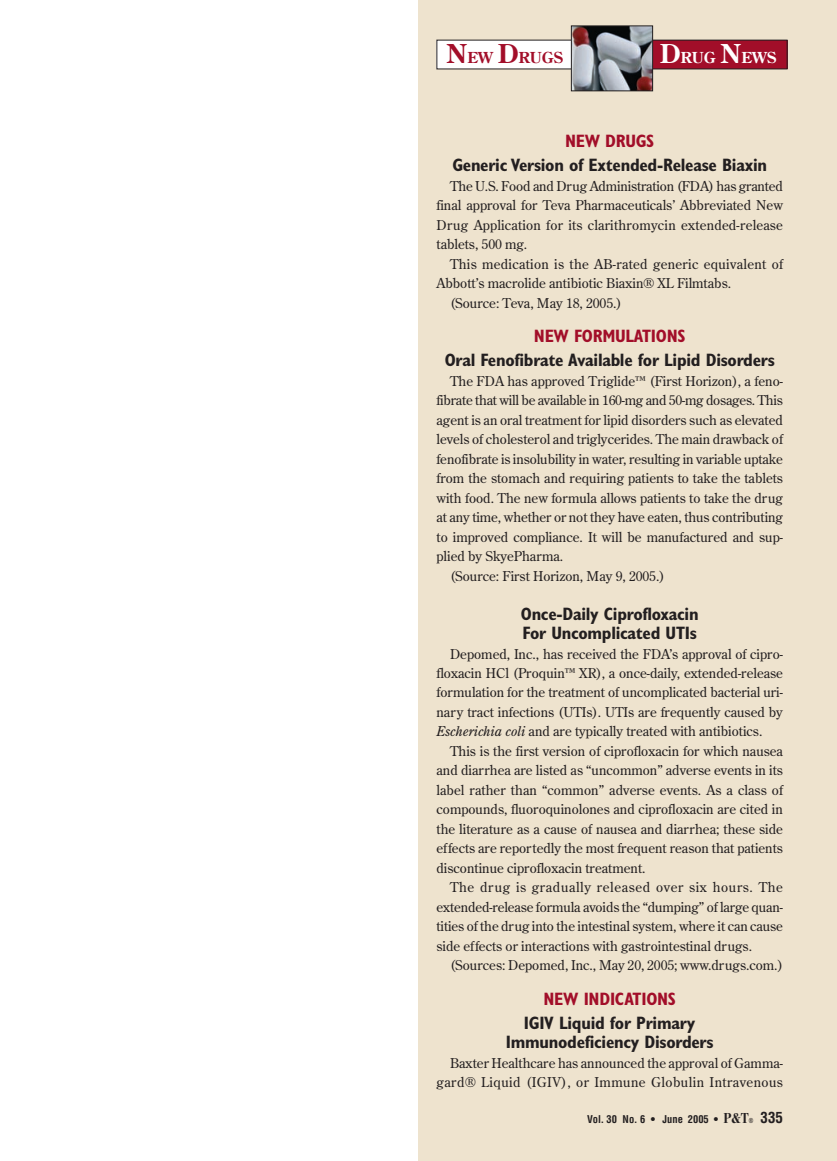
<style>
.page{position:relative;width:837px;height:1161px;background:#fff}
.page>*{position:absolute;margin:0;border:0;box-sizing:border-box;transform-origin:0 0}
.t1{font:700 condensed 18px/19.5px "Gill Sans";letter-spacing:-.015em;color:#231f20}
.t2{font:700 condensed 18px "Gill Sans";letter-spacing:-.015em;color:#a20e29}
.t3{font:700 15.15px "Century Old Style";color:#a20e29}
.t4{font:700 15.15px "Century Old Style";color:#fff}
.t5{font:13.5px/19.5px "Century Old Style";color:#231f20;text-align:justify}
.t6{font:13.5px "Century Old Style";letter-spacing:.02em;color:#231f20}
.t7{font:700 condensed 10.5px "Helvetica";color:#231f20}
.s1{font-size:25.95px}
.s2{font-style:italic}
.s3{font-family:"Bodoni";font-stretch:normal;font-size:15px}
.s4{font-family:"Bodoni";font-stretch:normal;font-size:7.5px}
.s5{font-size:15px}
</style>
<div class="page">
<div style="left:418px;top:0;width:419px;height:1161px;background:#eee3ce"></div>
<div style="left:437px;top:40px;width:137px;height:29px;background:#fff"></div>
<div style="left:650px;top:40px;width:137px;height:29px;background:#a20e29"></div>
<div style="left:650px;top:40px;width:137px;height:29px;border:1px solid #231f20"></div>
<img style="left:573px;top:28px;width:78px;height:61px">
<div style="left:571px;top:26px;width:82px;height:65px;border:1px solid #231f20"></div>
<p class="t3" style="left:446px;top:52px;width:118px"><span class="s1">N</span>EW <span class="s1">D</span>RUGS</p>
<p class="t4" style="left:660px;top:52px;width:118px"><span class="s1">D</span>RUG <span class="s1">N</span>EWS</p>
<h1 class="t2" style="left:565px;top:135px;width:91px">NEW DRUGS</h1>
<h1 class="t1" style="left:452px;top:157px;width:316px">Generic Version of Extended-Release Biaxin</h1>
<p class="t5" style="left:436px;top:177px;width:348px;text-indent:14px">The U.S. Food and Drug Administration (FDA) has granted final approval for Teva Pharmaceuticals’ Abbreviated New Drug Application for its clarithromycin extended-release tablets, 500 mg.</p>
<p class="t6" style="left:450px;top:258px;width:334px">This medication is the AB-rated generic equivalent of</p>
<p class="t5" style="left:436px;top:274px;width:296px">Abbott’s macrolide antibiotic Biaxin® XL Filmtabs.</p>
<p class="t5" style="left:450px;top:294px;width:173px">(Source: Teva, May 18, 2005.)</p>
<h1 class="t2" style="left:534px;top:330px;width:153px">NEW FORMULATIONS</h1>
<h1 class="t1" style="left:445px;top:352px;width:332px">Oral Fenofibrate Available for Lipid Disorders</h1>
<p class="t5" style="left:450px;top:372px;width:334px">The FDA has approved Triglide™ (First Horizon), a feno-</p>
<p class="t5" style="left:436px;top:391px;width:348px">fibrate that will be available in 160-mg and 50-mg dosages. This</p>
<p class="t5" style="left:436px;top:411px;width:348px">agent is an oral treatment for lipid disorders such as elevated</p>
<p class="t5" style="left:436px;top:430px;width:348px">levels of cholesterol and triglycerides. The main drawback of</p>
<p class="t5" style="left:436px;top:450px;width:348px">fenofibrate is insolubility in water, resulting in variable uptake</p>
<p class="t5" style="left:436px;top:469px;width:348px">from the stomach and requiring patients to take the tablets</p>
<p class="t5" style="left:436px;top:489px;width:348px">with food. The new formula allows patients to take the drug</p>
<p class="t5" style="left:436px;top:508px;width:348px">at any time, whether or not they have eaten, thus contributing</p>
<p class="t5" style="left:436px;top:528px;width:348px">to improved compliance. It will be manufactured and sup-</p>
<p class="t5" style="left:436px;top:547px;width:128px">plied by SkyePharma.</p>
<p class="t5" style="left:450px;top:567px;width:216px">(Source: First Horizon, May 9, 2005.)</p>
<h1 class="t1" style="left:521px;top:606px;width:179px">Once-Daily Ciprofloxacin<br>For Uncomplicated UTIs</h1>
<p class="t5" style="left:436px;top:645px;width:348px;text-indent:14px">Depomed, Inc., has received the FDA’s approval of cipro&shy;floxacin HCl (Proquin™ XR), a once-daily, extended-release formulation for the treatment of uncomplicated bacterial uri&shy;nary tract infections (UTIs). UTIs are frequently caused by <span class="s2">Escherichia coli</span> and are typically treated with antibiotics.</p>
<p class="t5" style="left:436px;top:742px;width:348px;text-indent:14px">This is the first version of ciprofloxacin for which nausea and diarrhea are listed as “uncommon” adverse events in its label rather than “common” adverse events. As a class of compounds, fluoroquinolones and ciprofloxacin are cited in the literature as a cause of nausea and diarrhea; these side effects are reportedly the most frequent reason that patients discontinue ciprofloxacin treatment.</p>
<p class="t5" style="left:436px;top:879px;width:348px;text-indent:14px">The drug is gradually released over six hours. The extended-release formula avoids the “dumping” of large quan&shy;tities of the drug into the intestinal system, where it can cause side effects or interactions with gastrointestinal drugs.</p>
<p class="t5" style="left:450px;top:957px;width:335px">(Sources: Depomed, Inc., May 20, 2005; www.drugs.com.)</p>
<h1 class="t2" style="left:544px;top:993px;width:134px">NEW INDICATIONS</h1>
<h1 class="t1" style="left:506px;top:1015px;width:209px;text-align:center">IGIV Liquid for Primary<br>Immunodeficiency Disorders</h1>
<p class="t5" style="left:436px;top:1054px;width:348px;text-align:right">Baxter Healthcare has announced the approval of Gamma&shy;gard® Liquid (IGIV), or Immune Globulin Intravenous</p>
<p class="t7" style="left:587px;top:1115px;width:197px">Vol. 30 No. 6 • June 2005 • <span class="s3">P&amp;T</span><span class="s4">®</span> <span class="s5">335</span></p>
</div>
